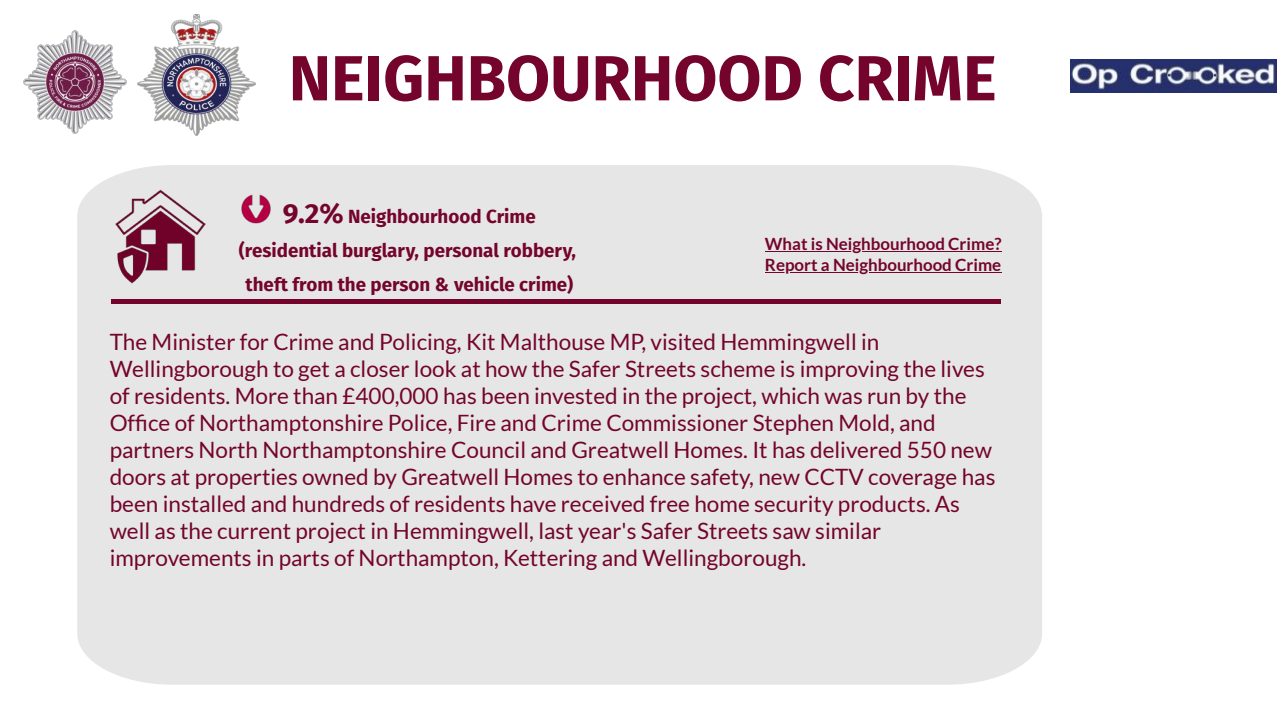
<style>
.page{position:relative;width:1281px;height:720px;background:#fff}
.page>*{position:absolute;margin:0;border:0;box-sizing:border-box;transform-origin:0 0}
.t1{font:700 63.75px "Fira Sans";color:#74042c}
.t2{font:22.5px/27px "Lato";color:#74042c}
.t3{font:700 18.75px/33.8px "Fira Sans";color:#74042c;text-align:center}
.t4{font:700 16.88px/20.6px "Lato";color:#74042c}
.s1{font-size:28.12px}
</style>
<div class="page">
<div style="left:77px;top:165px;width:964px;height:520px;background:#e6e6e6"></div>
<img style="left:138px;top:14px;width:117px;height:121px">
<hr style="left:111px;top:299px;width:174px;height:4px;background:#74042c">
<hr style="left:285px;top:299px;width:174px;height:4px;background:#74042c">
<hr style="left:459px;top:299px;width:174px;height:4px;background:#74042c">
<hr style="left:633px;top:299px;width:174px;height:4px;background:#74042c">
<hr style="left:807px;top:299px;width:173px;height:4px;background:#74042c">
<hr style="left:980px;top:299px;width:20px;height:4px;background:#74042c">
<img style="left:23px;top:30px;width:115px;height:104px">
<hr style="left:764px;top:251px;width:237px;height:1px;background:#74042c">
<hr style="left:764px;top:272px;width:237px;height:1px;background:#74042c">
<img style="left:78px;top:165px;width:166px;height:155px">
<img style="left:232px;top:186px;width:47px;height:47px">
<img style="left:1070px;top:59px;width:206px;height:34px">
<h1 class="t1" style="left:289px;top:24px;width:709px">NEIGHBOURHOOD CRIME</h1>
<p class="t3" style="left:239px;top:199px;width:339px"><span class="s1">9.2%</span> Neighbourhood Crime (residential burglary, personal robbery, theft from the person &amp; vehicle crime)</p>
<p class="t4" style="left:764px;top:234px;width:238px">What is Neighbourhood Crime?<br>Report a Neighbourhood Crime</p>
<p class="t2" style="left:110px;top:328px;width:887px">The Minister for Crime and Policing, Kit Malthouse MP, visited Hemmingwell in Wellingborough to get a closer look at how the Safer Streets scheme is improving the lives of residents. More than £400,000 has been invested in the project, which was run by the Office of Northamptonshire Police, Fire and Crime Commissioner Stephen Mold, and partners North Northamptonshire Council and Greatwell Homes. It has delivered 550 new doors at properties owned by Greatwell Homes to enhance safety, new CCTV coverage has been installed and hundreds of residents have received free home security products. As well as the current project in Hemmingwell, last year's Safer Streets saw similar improvements in parts of Northampton, Kettering and Wellingborough.</p>
</div>
